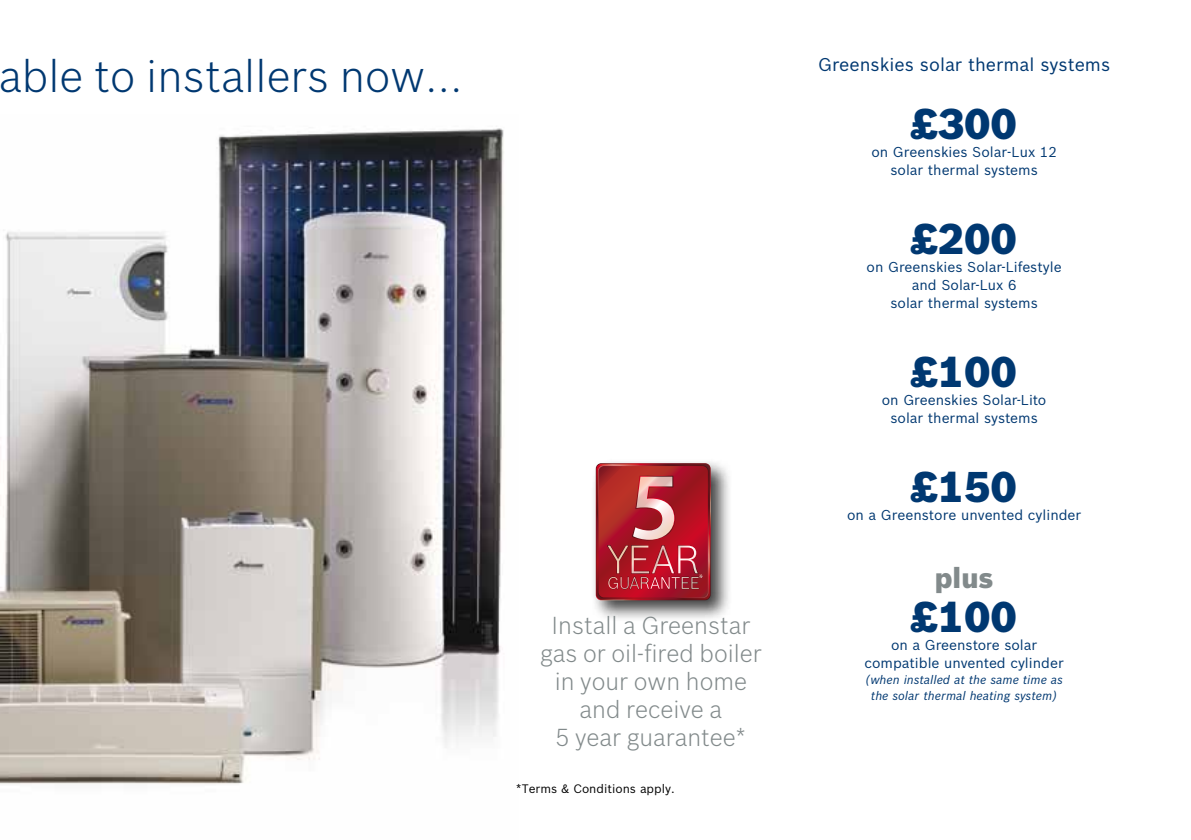
<style>
.page{position:relative;width:1191px;height:840px;background:#fff}
.page>*{position:absolute;margin:0;border:0;box-sizing:border-box;transform-origin:0 0}
.t1{font:300 44px "Bosch Sans";letter-spacing:.005em;color:#003871}
.t2{font:900 42px "Bosch Sans";color:#003871}
.t3{font:900 28px "Bosch Sans";color:#828a8b}
.t4{font:300 24px/28px "Bosch Sans";color:#828a8b;text-align:center}
.t5{font:18px "Bosch Sans";color:#003871}
.t6{font:14px/18px "Bosch Sans";color:#003871;text-align:center}
.t7{font:italic 12px/16px "Bosch Sans";color:#003871;text-align:center}
.t8{font:12px "Bosch Sans";color:#000}
</style>
<div class="page">
<img style="left:0;top:128px;width:504px;height:656px">
<div style="left:591px;top:458px;width:141px;height:164px;background:#000;opacity:.75"></div>
<svg style="left:596px;top:463px;width:114px;height:137px;background:#b3303a"></svg>
<h1 class="t1" style="left:-1px;top:49px;width:466px">able to installers now…</h1>
<p class="t5" style="left:818px;top:54px;width:294px">Greenskies solar thermal systems</p>
<h2 class="t2" style="left:911px;top:98px;width:107px">£300</h2>
<p class="t6" style="left:871px;top:142px;width:187px">on Greenskies Solar-Lux 12 solar thermal systems</p>
<h2 class="t2" style="left:911px;top:212px;width:107px">£200</h2>
<p class="t6" style="left:866px;top:257px;width:196px">on Greenskies Solar-Lifestyle and Solar-Lux 6<br>solar thermal systems</p>
<h2 class="t2" style="left:911px;top:345px;width:107px">£100</h2>
<p class="t6" style="left:882px;top:390px;width:166px">on Greenskies Solar-Lito solar thermal systems</p>
<h3 class="t4" style="left:540px;top:610px;width:223px">Install a Greenstar gas or oil-fired boiler in your own home and receive a<br>5 year guarantee*</h3>
<p class="t8" style="left:516px;top:780px;width:160px">*Terms &amp; Conditions apply.</p>
<h2 class="t2" style="left:911px;top:460px;width:107px">£150</h2>
<p class="t6" style="left:847px;top:505px;width:236px">on a Greenstore unvented cylinder</p>
<h3 class="t3" style="left:934px;top:560px;width:60px">plus</h3>
<h2 class="t2" style="left:911px;top:590px;width:107px">£100</h2>
<p class="t6" style="left:864px;top:635px;width:201px">on a Greenstore solar compatible unvented cylinder</p>
<p class="t7" style="left:865px;top:671px;width:199px">(when installed at the same time as the solar thermal heating system)</p>
</div>
